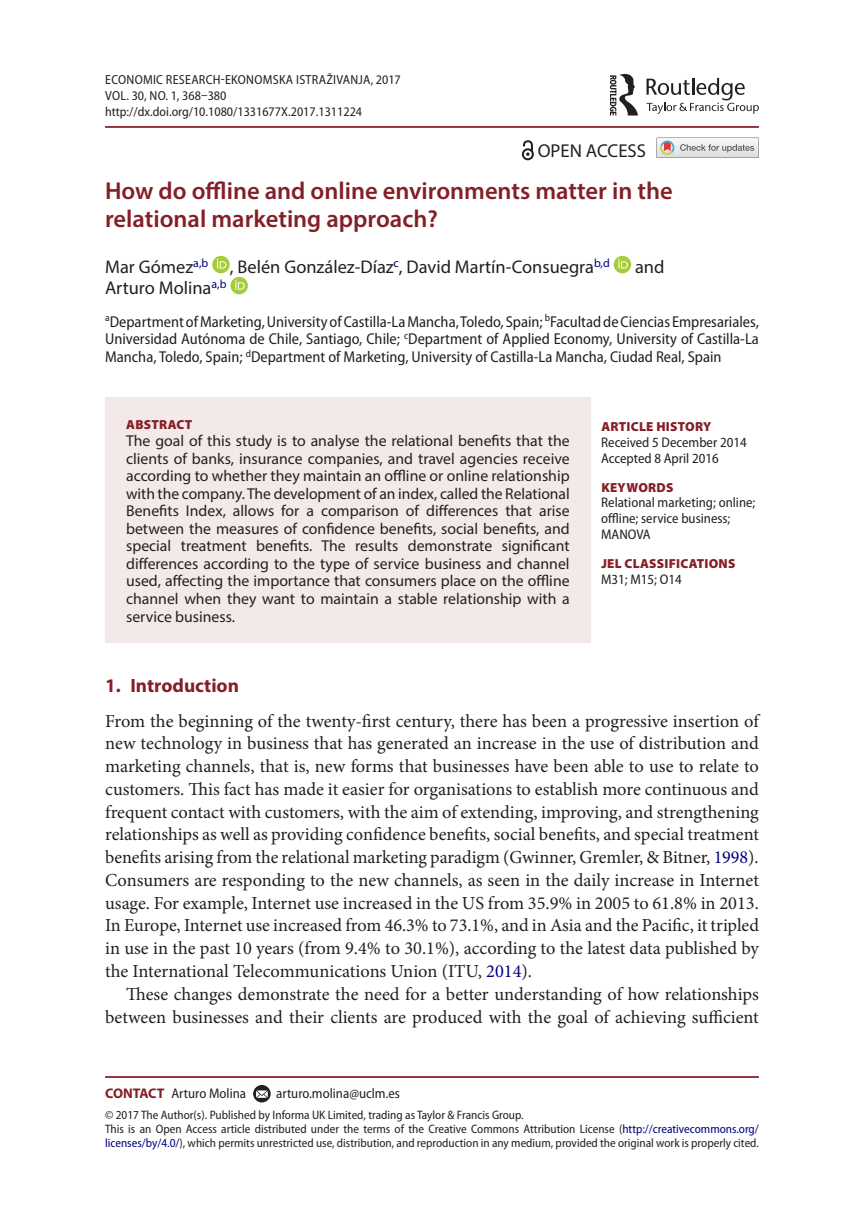
<style>
.page{position:relative;width:864px;height:1231px;background:#fff}
.page>*{position:absolute;margin:0;border:0;box-sizing:border-box;transform-origin:0 0}
.t1{font:600 24.5px/28px "Myriad Pro";color:#841f27}
.t2{font:700 19.25px "Myriad Pro";color:#841f27}
.t3{font:18.72px "Myriad Pro";color:#231f20}
.t4{font:18.38px/22.8px "Minion Pro";color:#231f20;text-align:justify}
.t5{font:18.38px "Myriad Pro";color:#231f20}
.t6{font:15.75px/17.5px "Myriad Pro";color:#231f20;text-align:justify}
.t7{font:semi-condensed 15.75px/17.5px "Myriad Pro";color:#231f20;text-align:justify}
.t8{font:semi-condensed 14px/15.8px "Myriad Pro";color:#231f20}
.t9{font:semi-condensed 13.12px/15.8px "Myriad Pro";color:#231f20}
.t10{font:900 13.12px "Myriad Pro";letter-spacing:.02em;color:#841f27}
.t11{font:semi-condensed 12.25px/14px "Myriad Pro";color:#231f20}
.s1{color:#000080}
.s2{font-weight:700;font-stretch:normal;color:#841f27}
</style>
<div class="page">
<hr style="left:105px;top:126px;width:653px;height:2px;background:#841f27">
<div style="left:105px;top:398px;width:485px;height:245px;background:#f3e9e9"></div>
<div style="left:212px;top:256px;width:18px;height:17px;background:#a5cd39;border-radius:50%"></div>
<svg style="left:217px;top:259px;width:9px;height:9px"></svg>
<svg style="left:613px;top:256px;width:18px;height:17px"></svg>
<svg style="left:618px;top:259px;width:9px;height:9px"></svg>
<svg style="left:230px;top:277px;width:18px;height:17px"></svg>
<svg style="left:235px;top:280px;width:9px;height:9px"></svg>
<hr style="left:105px;top:1075px;width:653px;height:2px;background:#841f27">
<svg style="left:253px;top:1084px;width:17px;height:18px"></svg>
<svg style="left:256px;top:1090px;width:12px;height:7px"></svg>
<svg style="left:646px;top:78px;width:112px;height:36px"></svg>
<svg style="left:609px;top:74px;width:28px;height:42px"></svg>
<svg style="left:521px;top:140px;width:12px;height:20px"></svg>
<svg style="left:656px;top:137px;width:102px;height:21px"></svg>
<p class="t9" style="left:105px;top:72px;width:297px">Economic Research-Ekonomska Istraživanja, 2017<br>VO L. 30, NO. 1, 368–380 http://dx.doi.org/10.1080/1331677X.2017.1311224</p>
<p class="t3" style="left:537px;top:140px;width:110px">OPEN ACCESS</p>
<h1 class="t1" style="left:105px;top:177px;width:569px">How do offline and online environments matter in the relational marketing approach?</h1>
<p class="t5" style="left:105px;top:256px;width:506px">Mar Gómez<sup>a,b</sup> , Belén González-Díaz<sup>c</sup>, David Martín-Consuegra<sup>b,d</sup></p>
<p class="t5" style="left:634px;top:256px;width:31px">and</p>
<p class="t5" style="left:105px;top:277px;width:123px">Arturo Molina<sup>a,b</sup></p>
<p class="t7" style="left:105px;top:313px;width:655px"><sup>a</sup>Department of Marketing, University of Castilla-La Mancha, Toledo, Spain; <sup>b</sup>Facultad de Ciencias Empresariales, Universidad Autónoma de Chile, Santiago, Chile; <sup>c</sup>Department of Applied Economy, University of Castilla-La Mancha, Toledo, Spain; <sup>d</sup>Department of Marketing, University of Castilla-La Mancha, Ciudad Real, Spain</p>
<p class="t10" style="left:126px;top:417px;width:68px">ABSTRACT</p>
<p class="t6" style="left:126px;top:432px;width:445px">The goal of this study is to analyse the relational benefits that the clients of banks, insurance companies, and travel agencies receive according to whether they maintain an offline or online relationship with the company. The development of an index, called the Relational Benefits Index, allows for a comparison of differences that arise between the measures of confidence benefits, social benefits, and special treatment benefits. The results demonstrate significant differences according to the type of service business and channel used, affecting the importance that consumers place on the offline channel when they want to maintain a stable relationship with a service business.</p>
<p class="t10" style="left:601px;top:419px;width:111px">ARTICLE HISTORY</p>
<p class="t8" style="left:601px;top:435px;width:147px">Received 5 December 2014<br>Accepted 8 April 2016</p>
<p class="t10" style="left:601px;top:480px;width:74px">KEYWORDS</p>
<p class="t8" style="left:601px;top:495px;width:156px">Relational marketing; online; offline; service business;<br>MANOVA</p>
<p class="t10" style="left:601px;top:556px;width:136px">JEL CLASSIFICATIONS</p>
<p class="t8" style="left:601px;top:571px;width:82px">M31; M15; O14</p>
<p class="t2" style="left:105px;top:673px;width:135px">1. Introduction</p>
<p class="t4" style="left:105px;top:709px;width:655px">From the beginning of the twenty-first century, there has been a progressive insertion of new technology in business that has generated an increase in the use of distribution and marketing channels, that is, new forms that businesses have been able to use to relate to customers. This fact has made it easier for organisations to establish more continuous and frequent contact with customers, with the aim of extending, improving, and strengthening relationships as well as providing confidence benefits, social benefits, and special treatment benefits arising from the relational marketing paradigm (Gwinner, Gremler, &amp; Bitner, <span class="s1">1998</span>).<br>Consumers are responding to the new channels, as seen in the daily increase in Internet usage. For example, Internet use increased in the US from 35.9% in 2005 to 61.8% in 2013.<br>In Europe, Internet use increased from 46.3% to 73.1%, and in Asia and the Pacific, it tripled in use in the past 10 years (from 9.4% to 30.1%), according to the latest data published by the International Telecommunications Union (ITU, <span class="s1">2014</span>).</p>
<p class="t4" style="left:105px;top:982px;width:655px;text-align:right">These changes demonstrate the need for a better understanding of how relationships between businesses and their clients are produced with the goal of achieving sufficient</p>
<p class="t8" style="left:105px;top:1085px;width:142px"><span class="s2">CONTACT</span> Arturo Molina</p>
<p class="t8" style="left:276px;top:1085px;width:125px">arturo.molina@uclm.es</p>
<p class="t11" style="left:105px;top:1107px;width:655px">© 2017 The Author(s). Published by Informa UK Limited, trading as Taylor &amp; Francis Group.<br>This is an Open Access article distributed under the terms of the Creative Commons Attribution License (<span class="s1">http://creativecommons.org/ licenses/by/4.0/</span>), which permits unrestricted use, distribution, and reproduction in any medium, provided the original work is properly cited.</p>
</div>
